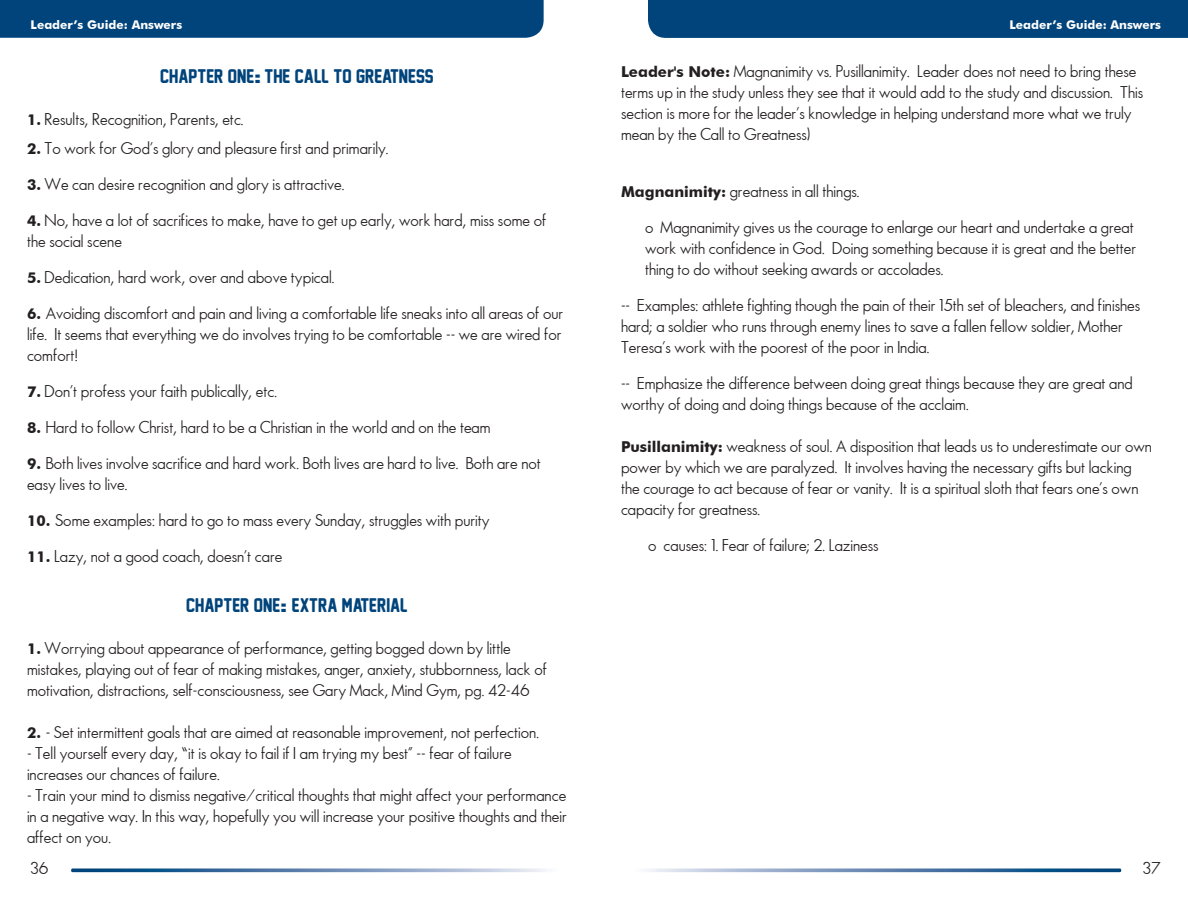
<style>
.page{position:relative;width:1188px;height:918px;background:#fff}
.page>*{position:absolute;margin:0;border:0;box-sizing:border-box;transform-origin:0 0}
.t1{font:18px "New Athletic M54";color:#00447b}
.t2{font:15px/21px "Futena";color:#231f20}
.t3{font:700 12px "Futura BT";color:#fff}
.s1{font-family:"Rockwell";font-weight:800}
.s2{font-family:"Futura BT";font-weight:700}
</style>
<div class="page">
<div style="left:0;top:0;width:544px;height:38px;background:#00447b"></div>
<svg style="left:71px;top:868px;width:475px;height:4px;background:#7797ba"></svg>
<div style="left:648px;top:0;width:540px;height:38px;background:#00447b"></div>
<svg style="left:647px;top:868px;width:474px;height:4px;background:#7798ba"></svg>
<p class="t3" style="left:31px;top:17px;width:153px">Leader’s Guide: Answers</p>
<p class="t3" style="left:1010px;top:17px;width:153px">Leader’s Guide: Answers</p>
<p class="t1" style="left:160px;top:65px;width:275px">CHAPTER ONE<span class="s1">:</span> THE CALL TO GREATNESS</p>
<p class="t2" style="left:27px;top:110px;width:218px"><span class="s2">1.</span> Results, Recognition, Parents, etc.</p>
<p class="t2" style="left:27px;top:139px;width:363px"><span class="s2">2.</span> To work for God's glory and pleasure first and primarily.</p>
<p class="t2" style="left:27px;top:175px;width:319px"><span class="s2">3.</span> We can desire recognition and glory is attractive.</p>
<p class="t2" style="left:27px;top:211px;width:521px"><span class="s2">4.</span> No, have a lot of sacrifices to make, have to get up early, work hard, miss some of the social scene</p>
<p class="t2" style="left:27px;top:268px;width:309px"><span class="s2">5.</span> Dedication, hard work, over and above typical.</p>
<p class="t2" style="left:27px;top:304px;width:538px;text-align:justify"><span class="s2">6.</span> Avoiding discomfort and pain and living a comfortable life sneaks into all areas of our life. It seems that everything we do involves trying to be comfortable -- we are wired for comfort!</p>
<p class="t2" style="left:27px;top:382px;width:252px"><span class="s2">7.</span> Don't profess your faith publically, etc.</p>
<p class="t2" style="left:27px;top:418px;width:465px"><span class="s2">8.</span> Hard to follow Christ, hard to be a Christian in the world and on the team</p>
<p class="t2" style="left:27px;top:454px;width:515px"><span class="s2">9.</span> Both lives involve sacrifice and hard work. Both lives are hard to live. Both are not easy lives to live.</p>
<p class="t2" style="left:27px;top:511px;width:464px"><span class="s2">10.</span> Some examples: hard to go to mass every Sunday, struggles with purity</p>
<p class="t2" style="left:27px;top:547px;width:257px"><span class="s2">11.</span> Lazy, not a good coach, doesn't care</p>
<p class="t1" style="left:186px;top:594px;width:223px">CHAPTER ONE<span class="s1">:</span> EXTRA MATERIAL</p>
<p class="t2" style="left:27px;top:639px;width:522px"><span class="s2">1.</span> Worrying about appearance of performance, getting bogged down by little mistakes, playing out of fear of making mistakes, anger, anxiety, stubbornness, lack of motivation, distractions, self-consciousness, see Gary Mack, Mind Gym, pg. 42-46</p>
<p class="t2" style="left:27px;top:723px;width:514px"><span class="s2">2.</span> - Set intermittent goals that are aimed at reasonable improvement, not perfection.</p>
<p class="t2" style="left:27px;top:744px;width:486px">- Tell yourself every day, “it is okay to fail if I am trying my best” -- fear of failure increases our chances of failure.</p>
<p class="t2" style="left:27px;top:786px;width:542px;text-align:justify">- Train your mind to dismiss negative/critical thoughts that might affect your performance in a negative way. In this way, hopefully you will increase your positive thoughts and their affect on you.</p>
<p class="t2" style="left:621px;top:63px;width:524px"><span class="s2">Leader's Note:</span> Magnanimity vs. Pusillanimity. Leader does not need to bring these terms up in the study unless they see that it would add to the study and discussion. This section is more for the leader's knowledge in helping understand more what we truly mean by the Call to Greatness)</p>
<p class="t2" style="left:621px;top:183px;width:240px"><span class="s2">Magnanimity:</span> greatness in all things.</p>
<p class="t2" style="left:645px;top:219px;width:493px">o Magnanimity gives us the courage to enlarge our heart and undertake a great work with confidence in God. Doing something because it is great and the better thing to do without seeking awards or accolades.</p>
<p class="t2" style="left:621px;top:297px;width:521px">-- Examples: athlete fighting though the pain of their 15th set of bleachers, and finishes hard; a soldier who runs through enemy lines to save a fallen fellow soldier, Mother<br>Teresa's work with the poorest of the poor in India.</p>
<p class="t2" style="left:621px;top:375px;width:513px">-- Emphasize the difference between doing great things because they are great and worthy of doing and doing things because of the acclaim.</p>
<p class="t2" style="left:621px;top:438px;width:533px"><span class="s2">Pusillanimity:</span> weakness of soul. A disposition that leads us to underestimate our own power by which we are paralyzed. It involves having the necessary gifts but lacking the courage to act because of fear or vanity. It is a spiritual sloth that fears one's own capacity for greatness.</p>
<p class="t2" style="left:648px;top:537px;width:232px">o causes: 1. Fear of failure; 2. Laziness</p>
<p class="t2" style="left:31px;top:859px;width:19px">36</p>
<p class="t2" style="left:1143px;top:859px;width:20px">37</p>
</div>
